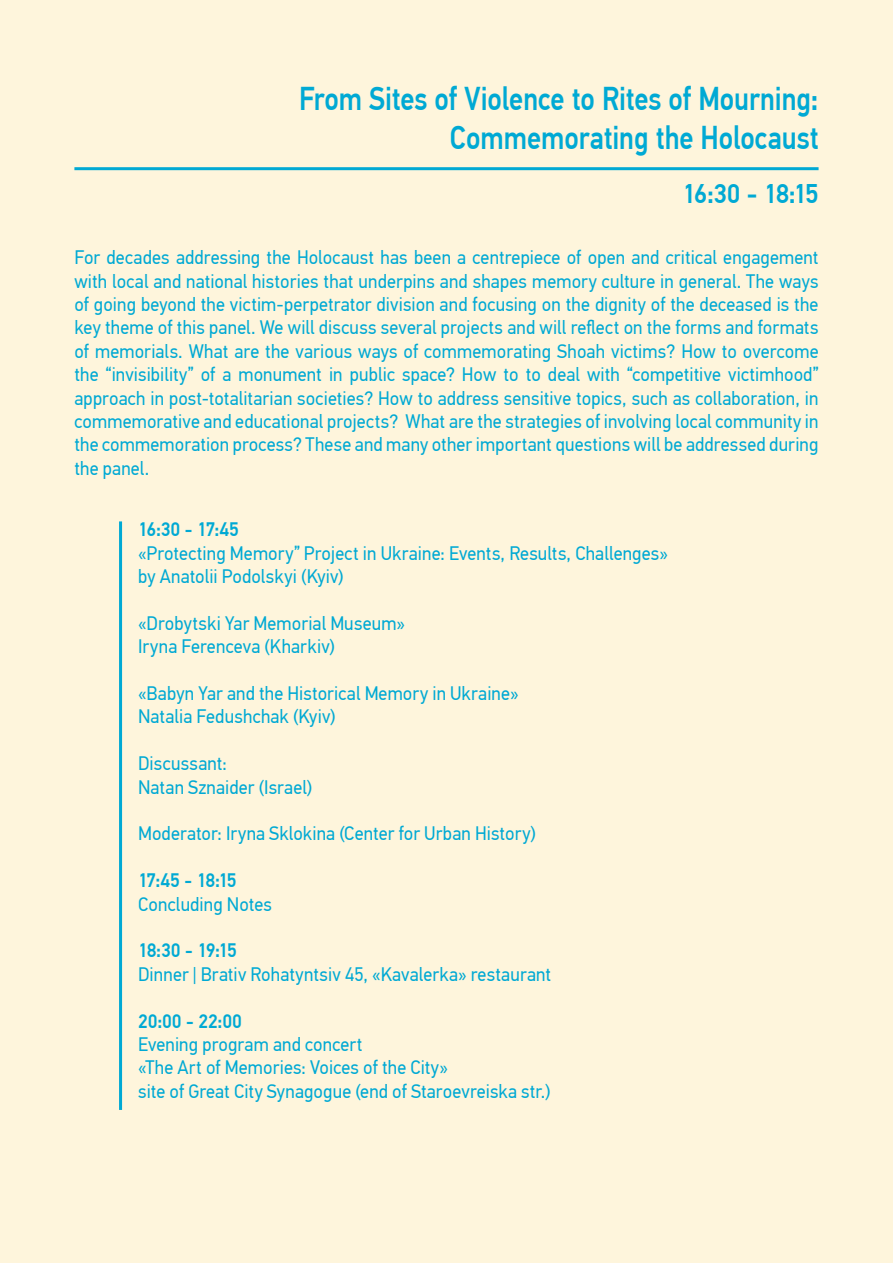
<style>
.page{position:relative;width:893px;height:1263px;background:#fef5dc}
.page>*{position:absolute;margin:0;border:0;box-sizing:border-box;transform-origin:0 0}
.Fließtext_en{font:500 33px "PF Din Text Pro";letter-spacing:-.005em;color:#00a9d4;scale:.85 1}
.Fließtext_en-2{font:500 27px "PF Din Text Pro";letter-spacing:-.065em;color:#00a9d4;scale:.95 1}
.Fließtext_en-3{font:19.5px/23.4px "PF Din Text Pro";letter-spacing:.005em;color:#00a9d4;text-align:justify;scale:.95 1}
.Fließtext_en-4{font:500 19.5px "PF Din Text Pro";letter-spacing:-.035em;color:#00a9d4;scale:.95 1}
</style>
<div class="page">
<hr style="left:74px;top:167px;width:745px;height:3px;background:#00a9d4">
<hr style="left:119px;top:521px;width:3px;height:589px;background:#00a9d4">
<p class="Fließtext_en" style="left:299px;top:79px;width:613px">From Sites of Violence to Rites of Mourning:</p>
<p class="Fließtext_en" style="left:450px;top:118px;width:435px">Commemorating the Holocaust</p>
<p class="Fließtext_en-2" style="left:682px;top:177px;width:145px">16:30 - 18:15</p>
<p class="Fließtext_en-3" style="left:74px;top:246px;width:785px">For decades addressing the Holocaust has been a centrepiece of open and critical engagement with local and national histories that underpins and shapes memory culture in general. The ways of going beyond the victim-perpetrator division and focusing on the dignity of the deceased is the key theme of this panel. We will discuss several projects and will reflect on the forms and formats of memorials. What are the various ways of commemorating Shoah victims? How to overcome the “invisibility” of a monument in public space? How to to deal with “competitive victimhood” approach in post-totalitarian societies? How to address sensitive topics, such as collaboration, in commemorative and educational projects? What are the strategies of involving local community in the commemoration process? These and many other important questions will be addressed during the panel.</p>
<p class="Fließtext_en-4" style="left:138px;top:518px;width:108px">16:30 - 17:45</p>
<p class="Fließtext_en-3" style="left:138px;top:541px;width:559px">«Protecting Memory” Project in Ukraine: Events, Results, Challenges»</p>
<p class="Fließtext_en-3" style="left:138px;top:565px;width:218px">by Anatolii Podolskyi (Kyiv)</p>
<p class="Fließtext_en-3" style="left:138px;top:611px;width:282px">«Drobytski Yar Memorial Museum»</p>
<p class="Fließtext_en-3" style="left:138px;top:635px;width:209px">Iryna Ferenceva (Kharkiv)</p>
<p class="Fließtext_en-3" style="left:138px;top:682px;width:402px">«Babyn Yar and the Historical Memory in Ukraine»</p>
<p class="Fließtext_en-3" style="left:138px;top:705px;width:209px">Natalia Fedushchak (Kyiv)</p>
<p class="Fließtext_en-3" style="left:138px;top:752px;width:95px">Discussant:</p>
<p class="Fließtext_en-3" style="left:138px;top:775px;width:185px">Natan Sznaider (Israel)</p>
<p class="Fließtext_en-3" style="left:138px;top:822px;width:420px">Moderator: Iryna Sklokina (Center for Urban History)</p>
<p class="Fließtext_en-4" style="left:138px;top:869px;width:105px">17:45 - 18:15</p>
<p class="Fließtext_en-3" style="left:138px;top:892px;width:142px">Concluding Notes</p>
<p class="Fließtext_en-4" style="left:138px;top:939px;width:105px">18:30 - 19:15</p>
<p class="Fließtext_en-3" style="left:138px;top:962px;width:436px">Dinner | Brativ Rohatyntsiv 45, «Kavalerka» restaurant</p>
<p class="Fließtext_en-4" style="left:138px;top:1009px;width:111px">20:00 - 22:00</p>
<p class="Fließtext_en-3" style="left:138px;top:1033px;width:238px">Evening program and concert</p>
<p class="Fließtext_en-3" style="left:138px;top:1056px;width:327px">«The Art of Memories: Voices of the City»</p>
<p class="Fließtext_en-3" style="left:138px;top:1079px;width:435px">site of Great City Synagogue (end of Staroevreiska str.)</p>
</div>
